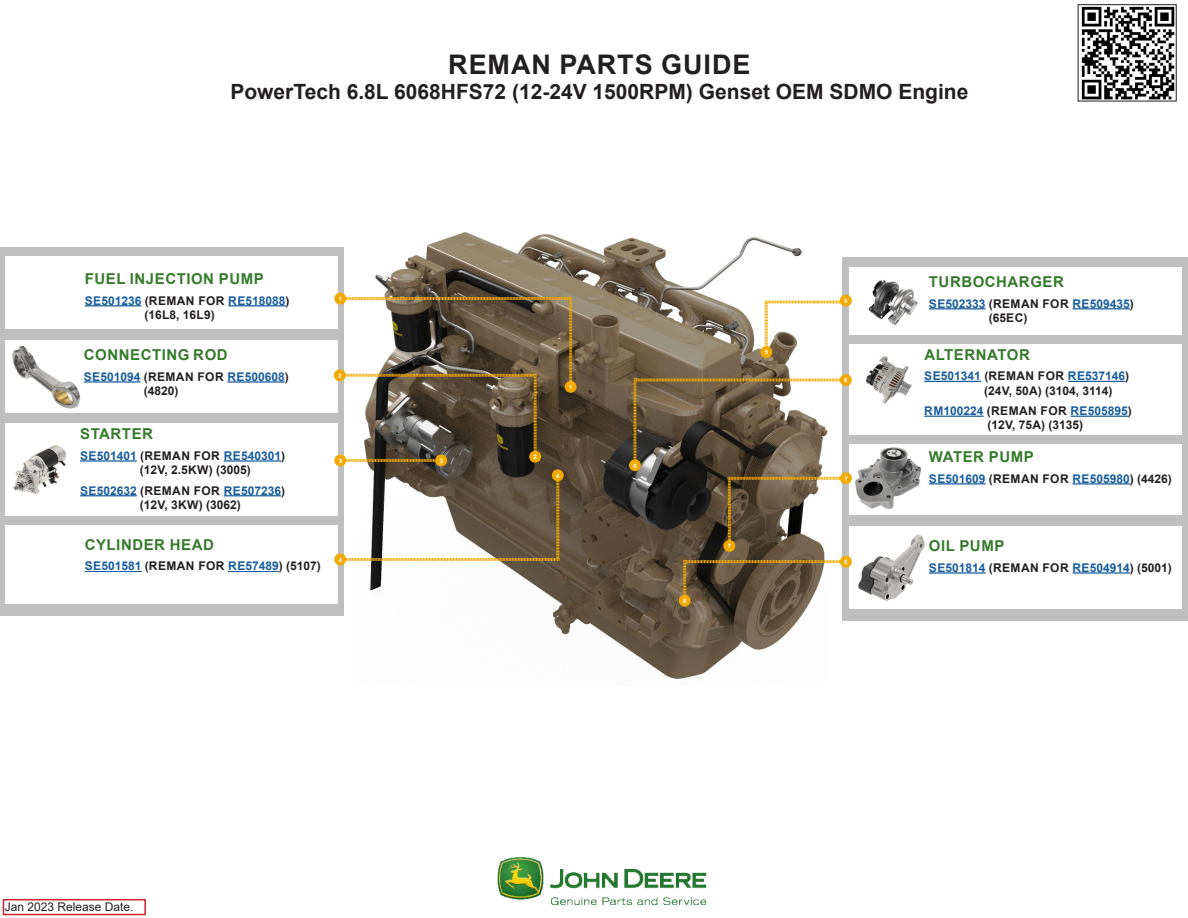
<style>
.page{position:relative;width:1188px;height:918px;background:#fff}
.page>*{position:absolute;margin:0;border:0;box-sizing:border-box;transform-origin:0 0}
.Main_bold_header{font:700 27px "Arial";letter-spacing:.035em;color:#231f20}
.Main_sub_bold_header{font:700 21px "Arial";color:#231f20}
.Filter_Name{font:700 15px "Arial";letter-spacing:.035em;color:#357b2b}
.Filter_Name-2{font:700 12px/14.4px "Arial";color:#231f20}
.Filter_Name-3{font:700 12px/14.4px "Arial";color:#175d9e}
.t1{font:12px "Arial";color:#231f20}
.Replace_Copy{font:700 6px "Arial";color:#fff}
.s1{color:#175d9e}
.s2{color:#231f20}
</style>
<div class="page">
<div style="left:0;top:247px;width:344px;height:369px;background:#bfbfc0"></div>
<div style="left:842px;top:257px;width:346px;height:364px;background:#bfbfc0"></div>
<img style="left:370px;top:232px;width:437px;height:447px">
<div style="left:850px;top:444px;width:332px;height:70px;background:#fff"></div>
<img style="left:855px;top:447px;width:67px;height:62px">
<hr style="left:929px;top:483px;width:57px;height:2px;background:#175d9e">
<hr style="left:1073px;top:483px;width:57px;height:2px;background:#175d9e">
<div style="left:850px;top:527px;width:332px;height:82px;background:#fff"></div>
<img style="left:858px;top:534px;width:67px;height:67px">
<hr style="left:929px;top:572px;width:57px;height:2px;background:#175d9e">
<hr style="left:1073px;top:572px;width:57px;height:2px;background:#175d9e">
<div style="left:5px;top:525px;width:333px;height:79px;background:#fff"></div>
<hr style="left:85px;top:571px;width:57px;height:1px;background:#175d9e">
<hr style="left:228px;top:571px;width:51px;height:1px;background:#175d9e">
<div style="left:850px;top:267px;width:332px;height:68px;background:#fff"></div>
<img style="left:868px;top:280px;width:50px;height:46px">
<hr style="left:929px;top:308px;width:57px;height:1px;background:#175d9e">
<hr style="left:1073px;top:308px;width:57px;height:1px;background:#175d9e">
<div style="left:5px;top:340px;width:333px;height:73px;background:#fff"></div>
<hr style="left:84px;top:381px;width:57px;height:2px;background:#175d9e">
<hr style="left:227px;top:381px;width:58px;height:2px;background:#175d9e">
<img style="left:12px;top:346px;width:69px;height:63px">
<div style="left:5px;top:423px;width:333px;height:92px;background:#fff"></div>
<hr style="left:80px;top:460px;width:57px;height:2px;background:#175d9e">
<hr style="left:224px;top:460px;width:57px;height:2px;background:#175d9e">
<hr style="left:80px;top:495px;width:57px;height:1px;background:#175d9e">
<hr style="left:224px;top:495px;width:57px;height:1px;background:#175d9e">
<img style="left:13px;top:445px;width:53px;height:50px">
<div style="left:850px;top:344px;width:332px;height:90px;background:#fff"></div>
<hr style="left:924px;top:381px;width:57px;height:1px;background:#175d9e">
<hr style="left:1068px;top:381px;width:57px;height:1px;background:#175d9e">
<hr style="left:924px;top:416px;width:60px;height:1px;background:#175d9e">
<hr style="left:1071px;top:416px;width:57px;height:1px;background:#175d9e">
<img style="left:866px;top:356px;width:46px;height:48px">
<div style="left:3px;top:899px;width:143px;height:16px;background:#fff;border:2px solid #d1232a"></div>
<img style="left:497px;top:857px;width:210px;height:48px">
<img style="left:1081px;top:6px;width:94px;height:93px">
<div style="left:1078px;top:4px;width:99px;height:97px;border:1px solid #231f20"></div>
<svg style="left:758px;top:293px;width:94px;height:67px"></svg>
<div style="left:5px;top:256px;width:333px;height:73px;background:#fff"></div>
<hr style="left:85px;top:305px;width:56px;height:1px;background:#175d9e">
<hr style="left:228px;top:305px;width:58px;height:1px;background:#175d9e">
<svg style="left:627px;top:372px;width:225px;height:236px"></svg>
<svg style="left:332px;top:291px;width:244px;height:276px"></svg>
<p class="Main_bold_header" style="left:448px;top:45px;width:304px">REMAN PARTS GUIDE</p>
<p class="Main_sub_bold_header" style="left:230px;top:77px;width:739px">PowerTech 6.8L 6068HFS72 (12-24V 1500RPM) Genset OEM SDMO Engine</p>
<p class="Filter_Name" style="left:85px;top:268px;width:180px">FUEL INJECTION PUMP</p>
<p class="Filter_Name-2" style="left:145px;top:293px;width:147px;text-indent:-60px"><span class="s1">SE501236</span> (REMAN FOR <span class="s1">RE518088</span>) (16L8, 16L9)</p>
<p class="Filter_Name" style="left:84px;top:344px;width:145px">CONNECTING ROD</p>
<p class="Filter_Name-3" style="left:144px;top:369px;width:147px;text-indent:-60px">SE501094 <span class="s2">(REMAN FOR</span> RE500608<span class="s2">) (4820)</span></p>
<p class="Filter_Name" style="left:80px;top:423px;width:74px">STARTER</p>
<p class="Filter_Name-2" style="left:140px;top:448px;width:147px;text-indent:-60px"><span class="s1">SE501401</span> (REMAN FOR <span class="s1">RE540301</span>) (12V, 2.5KW) (3005)</p>
<p class="Filter_Name-2" style="left:140px;top:483px;width:147px;text-indent:-60px"><span class="s1">SE502632</span> (REMAN FOR <span class="s1">RE507236</span>) (12V, 3KW) (3062)</p>
<p class="Filter_Name" style="left:85px;top:534px;width:131px">CYLINDER HEAD</p>
<p class="Filter_Name-2" style="left:85px;top:559px;width:238px"><span class="s1">SE501581</span> (REMAN FOR <span class="s1">RE57489</span>) (5107)</p>
<p class="Replace_Copy" style="left:339px;top:295px;width:5px">1</p>
<p class="Replace_Copy" style="left:338px;top:371px;width:5px">2</p>
<p class="Replace_Copy" style="left:339px;top:456px;width:5px">3</p>
<p class="Replace_Copy" style="left:339px;top:555px;width:5px">4</p>
<p class="Replace_Copy" style="left:440px;top:456px;width:5px">3</p>
<p class="Replace_Copy" style="left:569px;top:383px;width:5px">1</p>
<p class="Replace_Copy" style="left:534px;top:453px;width:5px">2</p>
<p class="Replace_Copy" style="left:556px;top:471px;width:5px">4</p>
<p class="Replace_Copy" style="left:633px;top:461px;width:5px">6</p>
<p class="Replace_Copy" style="left:765px;top:348px;width:5px">5</p>
<p class="Replace_Copy" style="left:683px;top:597px;width:5px">8</p>
<p class="Replace_Copy" style="left:728px;top:542px;width:5px">7</p>
<p class="Replace_Copy" style="left:844px;top:297px;width:5px">5</p>
<p class="Replace_Copy" style="left:844px;top:376px;width:5px">6</p>
<p class="Replace_Copy" style="left:844px;top:474px;width:5px">7</p>
<p class="Replace_Copy" style="left:844px;top:558px;width:5px">8</p>
<p class="Filter_Name" style="left:929px;top:271px;width:136px">TURBOCHARGER</p>
<p class="Filter_Name-3" style="left:989px;top:296px;width:147px;text-indent:-60px">SE502333 <span class="s2">(REMAN FOR</span> RE509435<span class="s2">) (65EC)</span></p>
<p class="Filter_Name" style="left:924px;top:344px;width:107px">ALTERNATOR</p>
<p class="Filter_Name-2" style="left:984px;top:369px;width:147px;text-indent:-60px"><span class="s1">SE501341</span> (REMAN FOR <span class="s1">RE537146</span>) (24V, 50A) (3104, 3114)</p>
<p class="Filter_Name-2" style="left:987px;top:404px;width:146px;text-indent:-63px"><span class="s1">RM100224</span> (REMAN FOR <span class="s1">RE505895</span>) (12V, 75A) (3135)</p>
<p class="Filter_Name" style="left:929px;top:446px;width:106px">WATER PUMP</p>
<p class="Filter_Name-3" style="left:929px;top:471px;width:244px">SE501609 <span class="s2">(REMAN FOR</span> RE505980<span class="s2">) (4426)</span></p>
<p class="Filter_Name" style="left:929px;top:535px;width:77px">OIL PUMP</p>
<p class="Filter_Name-3" style="left:929px;top:560px;width:244px">SE501814 <span class="s2">(REMAN FOR</span> RE504914<span class="s2">) (5001)</span></p>
<p class="t1" style="left:5px;top:898px;width:130px">Jan 2023 Release Date.</p>
</div>
